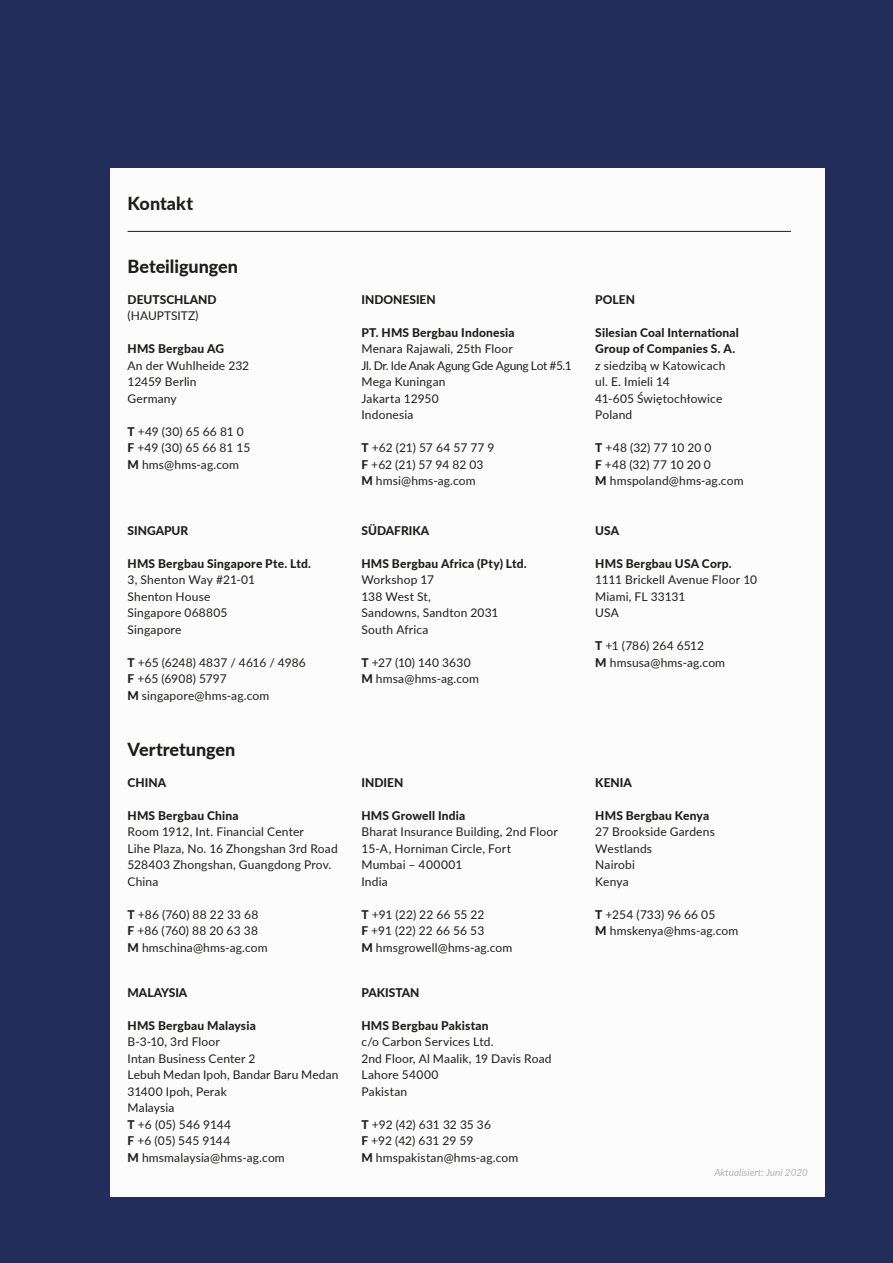
<style>
.page{position:relative;width:893px;height:1263px;background:#222d5c}
.page>*{position:absolute;margin:0;border:0;box-sizing:border-box;transform-origin:0 0}
.t1{font:800 18px "Lato";color:#1d1d1b}
.t2{font:12px/16.5px "Lato";letter-spacing:.015em;color:#1d1d1b}
.t3{font:800 12px/16.5px "Lato";letter-spacing:.015em;color:#1d1d1b}
.t4{font:italic 9.9px "Lato";color:#b3b2b2}
.s1{font-weight:800}
</style>
<div class="page">
<div style="left:111px;top:168px;width:714px;height:1029px;background:#fcfcfc"></div>
<hr style="left:128px;top:231px;width:663px;height:1px;background:#1d1d1b">
<h1 class="t1" style="left:128px;top:190px;width:67px">Kontakt</h1>
<h1 class="t1" style="left:128px;top:253px;width:112px">Beteiligungen</h1>
<p class="t3" style="left:128px;top:291px;width:91px">DEUTSCHLAND</p>
<p class="t2" style="left:128px;top:307px;width:73px">(HAUPTSITZ)</p>
<p class="t3" style="left:128px;top:340px;width:98px">HMS Bergbau AG</p>
<p class="t2" style="left:128px;top:357px;width:123px">An der Wuhlheide 232<br>12459 Berlin<br>Germany</p>
<p class="t2" style="left:128px;top:423px;width:124px"><span class="s1">T</span> +49 (30) 65 66 81 0<br><span class="s1">F</span> +49 (30) 65 66 81 15<br><span class="s1">M</span> hms@hms-ag.com</p>
<p class="t3" style="left:128px;top:522px;width:62px">SINGAPUR</p>
<p class="t3" style="left:128px;top:555px;width:185px">HMS Bergbau Singapore Pte. Ltd.</p>
<p class="t2" style="left:128px;top:571px;width:129px">3, Shenton Way #21-01<br>Shenton House<br>Singapore 068805<br>Singapore</p>
<p class="t2" style="left:128px;top:654px;width:180px"><span class="s1">T</span> +65 (6248) 4837 / 4616 / 4986<br><span class="s1">F</span> +65 (6908) 5797<br><span class="s1">M</span> singapore@hms-ag.com</p>
<h1 class="t1" style="left:128px;top:736px;width:109px">Vertretungen</h1>
<p class="t3" style="left:128px;top:774px;width:40px">CHINA</p>
<p class="t3" style="left:128px;top:807px;width:113px">HMS Bergbau China</p>
<p class="t2" style="left:128px;top:823px;width:212px">Room 1912, Int. Financial Center<br>Lihe Plaza, No. 16 Zhongshan 3rd Road<br>528403 Zhongshan, Guangdong Prov.<br>China</p>
<p class="t2" style="left:128px;top:906px;width:142px"><span class="s1">T</span> +86 (760) 88 22 33 68<br><span class="s1">F</span> +86 (760) 88 20 63 38<br><span class="s1">M</span> hmschina@hms-ag.com</p>
<p class="t3" style="left:128px;top:984px;width:61px">MALAYSIA</p>
<p class="t3" style="left:128px;top:1017px;width:130px">HMS Bergbau Malaysia</p>
<p class="t2" style="left:128px;top:1033px;width:212px">B-3-10, 3rd Floor<br>Intan Business Center 2<br>Lebuh Medan Ipoh, Bandar Baru Medan<br>31400 Ipoh, Perak<br>Malaysia<br><span class="s1">T</span> +6 (05) 546 9144<br><span class="s1">F</span> +6 (05) 545 9144<br><span class="s1">M</span> hmsmalaysia@hms-ag.com</p>
<p class="t3" style="left:361px;top:291px;width:76px">INDONESIEN</p>
<p class="t3" style="left:361px;top:324px;width:155px">PT. HMS Bergbau Indonesia</p>
<p class="t2" style="left:361px;top:340px;width:212px">Menara Rajawali, 25th Floor<br>Jl. Dr. Ide Anak Agung Gde Agung Lot #5.1<br>Mega Kuningan<br>Jakarta 12950<br>Indonesia</p>
<p class="t2" style="left:361px;top:439px;width:135px"><span class="s1">T</span> +62 (21) 57 64 57 77 9<br><span class="s1">F</span> +62 (21) 57 94 82 03<br><span class="s1">M</span> hmsi@hms-ag.com</p>
<p class="t3" style="left:361px;top:522px;width:69px">SÜDAFRIKA</p>
<p class="t3" style="left:361px;top:555px;width:167px">HMS Bergbau Africa (Pty) Ltd.</p>
<p class="t2" style="left:361px;top:571px;width:139px">Workshop 17<br>138 West St,<br>Sandowns, Sandton 2031<br>South Africa</p>
<p class="t2" style="left:361px;top:654px;width:119px"><span class="s1">T</span> +27 (10) 140 3630<br><span class="s1">M</span> hmsa@hms-ag.com</p>
<p class="t3" style="left:361px;top:774px;width:43px">INDIEN</p>
<p class="t3" style="left:361px;top:807px;width:105px">HMS Growell India</p>
<p class="t2" style="left:361px;top:823px;width:198px">Bharat Insurance Building, 2nd Floor<br>15-A, Horniman Circle, Fort<br>Mumbai – 400001<br>India</p>
<p class="t2" style="left:361px;top:906px;width:153px"><span class="s1">T</span> +91 (22) 22 66 55 22<br><span class="s1">F</span> +91 (22) 22 66 56 53<br><span class="s1">M</span> hmsgrowell@hms-ag.com</p>
<p class="t3" style="left:361px;top:984px;width:60px">PAKISTAN</p>
<p class="t3" style="left:361px;top:1017px;width:129px">HMS Bergbau Pakistan</p>
<p class="t2" style="left:361px;top:1033px;width:192px">c/o Carbon Services Ltd.<br>2nd Floor, Al Maalik, 19 Davis Road<br>Lahore 54000<br>Pakistan</p>
<p class="t2" style="left:361px;top:1116px;width:158px"><span class="s1">T</span> +92 (42) 631 32 35 36<br><span class="s1">F</span> +92 (42) 631 29 59<br><span class="s1">M</span> hmspakistan@hms-ag.com</p>
<p class="t3" style="left:595px;top:291px;width:41px">POLEN</p>
<p class="t3" style="left:595px;top:324px;width:145px">Silesian Coal International<br>Group of Companies S. A.</p>
<p class="t2" style="left:595px;top:357px;width:132px">z siedzibą w Katowicach ul. E. Imieli 14<br>41-605 Świętochłowice<br>Poland</p>
<p class="t2" style="left:595px;top:439px;width:150px"><span class="s1">T</span> +48 (32) 77 10 20 0<br><span class="s1">F</span> +48 (32) 77 10 20 0<br><span class="s1">M</span> hmspoland@hms-ag.com</p>
<p class="t3" style="left:595px;top:522px;width:25px">USA</p>
<p class="t3" style="left:595px;top:555px;width:138px">HMS Bergbau USA Corp.</p>
<p class="t2" style="left:595px;top:571px;width:163px">1111 Brickell Avenue Floor 10<br>Miami, FL 33131<br>USA</p>
<p class="t2" style="left:595px;top:637px;width:131px"><span class="s1">T</span> +1 (786) 264 6512<br><span class="s1">M</span> hmsusa@hms-ag.com</p>
<p class="t3" style="left:595px;top:774px;width:38px">KENIA</p>
<p class="t3" style="left:595px;top:807px;width:115px">HMS Bergbau Kenya</p>
<p class="t2" style="left:595px;top:823px;width:121px">27 Brookside Gardens<br>Westlands<br>Nairobi<br>Kenya</p>
<p class="t2" style="left:595px;top:906px;width:145px"><span class="s1">T</span> +254 (733) 96 66 05<br><span class="s1">M</span> hmskenya@hms-ag.com</p>
<p class="t4" style="left:714px;top:1165px;width:95px">Aktualisiert: Juni 2020</p>
</div>
